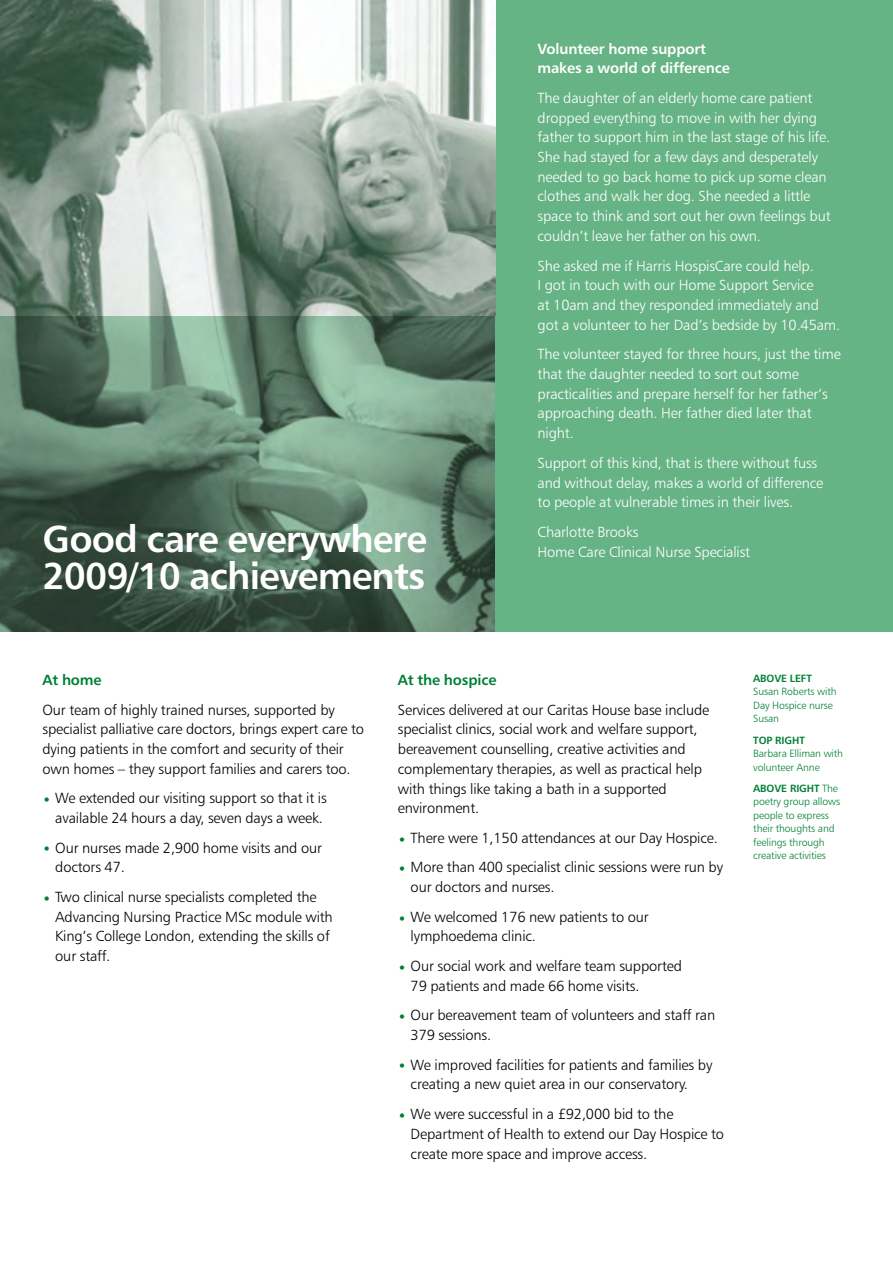
<style>
.page{position:relative;width:893px;height:1263px;background:#fff}
.page>*{position:absolute;margin:0;border:0;box-sizing:border-box;transform-origin:0 0}
.t1{font:37.5px/37.5px "Humanist 777 BT Bold B";letter-spacing:-.025em;color:#fff}
.t2{font:14.7px/19.6px "Humanist 777 BT Light B";letter-spacing:-.01em;color:#000}
.t3{font:14.7px/19.6px "Humanist 777 BT Light B";letter-spacing:-.01em;color:#fff}
.t4{font:14.7px/19.8px "Humanist 777 BT Bold B";letter-spacing:-.01em;color:#fff}
.t5{font:14.7px "Humanist 777 BT Bold B";letter-spacing:-.01em;color:#008034}
.t6{font:10.5px/13.5px "Humanist 777 BT Light B";letter-spacing:-.01em;color:#008034}
.t7{font:10.5px "Humanist 777 BT Bold B";letter-spacing:-.01em;color:#008034}
.s1{color:#008034}
.s2{font-family:"Humanist 777 BT Light B"}
</style>
<div class="page">
<img style="left:0;top:316px;width:495px;height:315px">
<div style="left:495px;top:0;width:398px;height:631px;background:#66b385"></div>
<img style="left:0;top:0;width:495px;height:316px">
<h1 class="t1" style="left:43px;top:523px;width:386px">Good care everywhere<br>2009/10 achievements</h1>
<p class="t4" style="left:538px;top:40px;width:194px">Volunteer home support makes a world of difference</p>
<p class="t3" style="left:538px;top:89px;width:295px">The daughter of an elderly home care patient dropped everything to move in with her dying father to support him in the last stage of his life.<br>She had stayed for a few days and desperately needed to go back home to pick up some clean clothes and walk her dog. She needed a little space to think and sort out her own feelings but couldn’t leave her father on his own.</p>
<p class="t3" style="left:538px;top:257px;width:304px">She asked me if Harris HospisCare could help.<br>I got in touch with our Home Support Service<br>at 10am and they responded immediately and got a volunteer to her Dad’s bedside by 10.45am.</p>
<p class="t3" style="left:538px;top:345px;width:305px">The volunteer stayed for three hours, just the time that the daughter needed to sort out some practicalities and prepare herself for her father’s approaching death. Her father died later that night.</p>
<p class="t3" style="left:538px;top:454px;width:287px">Support of this kind, that is there without fuss and without delay, makes a world of difference to people at vulnerable times in their lives.</p>
<p class="t3" style="left:538px;top:523px;width:214px">Charlotte Brooks<br>Home Care Clinical Nurse Specialist</p>
<p class="t5" style="left:43px;top:674px;width:61px">At home</p>
<p class="t2" style="left:43px;top:701px;width:323px">Our team of highly trained nurses, supported by specialist palliative care doctors, brings expert care to dying patients in the comfort and security of their own homes – they support families and carers too.</p>
<p class="t2" style="left:43px;top:789px;width:286px;text-align:right"><span class="s1">•</span> We extended our visiting support so that it is available 24 hours a day, seven days a week.</p>
<p class="t2" style="left:55px;top:839px;width:268px;text-indent:-13px"><span class="s1">•</span> Our nurses made 2,900 home visits and our doctors 47.</p>
<p class="t2" style="left:55px;top:888px;width:279px;text-indent:-13px"><span class="s1">•</span> Two clinical nurse specialists completed the Advancing Nursing Practice MSc module with King’s College London, extending the skills of our staff.</p>
<p class="t5" style="left:398px;top:674px;width:100px">At the hospice</p>
<p class="t2" style="left:398px;top:701px;width:313px">Services delivered at our Caritas House base include specialist clinics, social work and welfare support, bereavement counselling, creative activities and complementary therapies, as well as practical help with things like taking a bath in a supported environment.</p>
<p class="t2" style="left:398px;top:829px;width:321px"><span class="s1">•</span> There were 1,150 attendances at our Day Hospice.</p>
<p class="t2" style="left:411px;top:858px;width:314px;text-indent:-13px"><span class="s1">•</span> More than 400 specialist clinic sessions were run by our doctors and nurses.</p>
<p class="t2" style="left:411px;top:908px;width:240px;text-indent:-13px"><span class="s1">•</span> We welcomed 176 new patients to our lymphoedema clinic.</p>
<p class="t2" style="left:411px;top:957px;width:273px;text-indent:-13px"><span class="s1">•</span> Our social work and welfare team supported<br>79 patients and made 66 home visits.</p>
<p class="t2" style="left:411px;top:1006px;width:306px;text-indent:-13px"><span class="s1">•</span> Our bereavement team of volunteers and staff ran<br>379 sessions.</p>
<p class="t2" style="left:411px;top:1056px;width:303px;text-indent:-13px"><span class="s1">•</span> We improved facilities for patients and families by creating a new quiet area in our conservatory.</p>
<p class="t2" style="left:411px;top:1105px;width:315px;text-indent:-13px"><span class="s1">•</span> We were successful in a £92,000 bid to the<br>Department of Health to extend our Day Hospice to create more space and improve access.</p>
<p class="t7" style="left:753px;top:674px;width:60px">ABOVE LEFT</p>
<p class="t6" style="left:753px;top:686px;width:85px">Susan Roberts with<br>Day Hospice nurse<br>Susan</p>
<p class="t7" style="left:753px;top:736px;width:53px">TOP RIGHT</p>
<p class="t6" style="left:753px;top:747px;width:91px">Barbara Elliman with volunteer Anne</p>
<p class="t7" style="left:753px;top:784px;width:86px">ABOVE RIGHT <span class="s2">The</span></p>
<p class="t6" style="left:753px;top:796px;width:88px">poetry group allows people to express their thoughts and feelings through creative activities</p>
</div>
